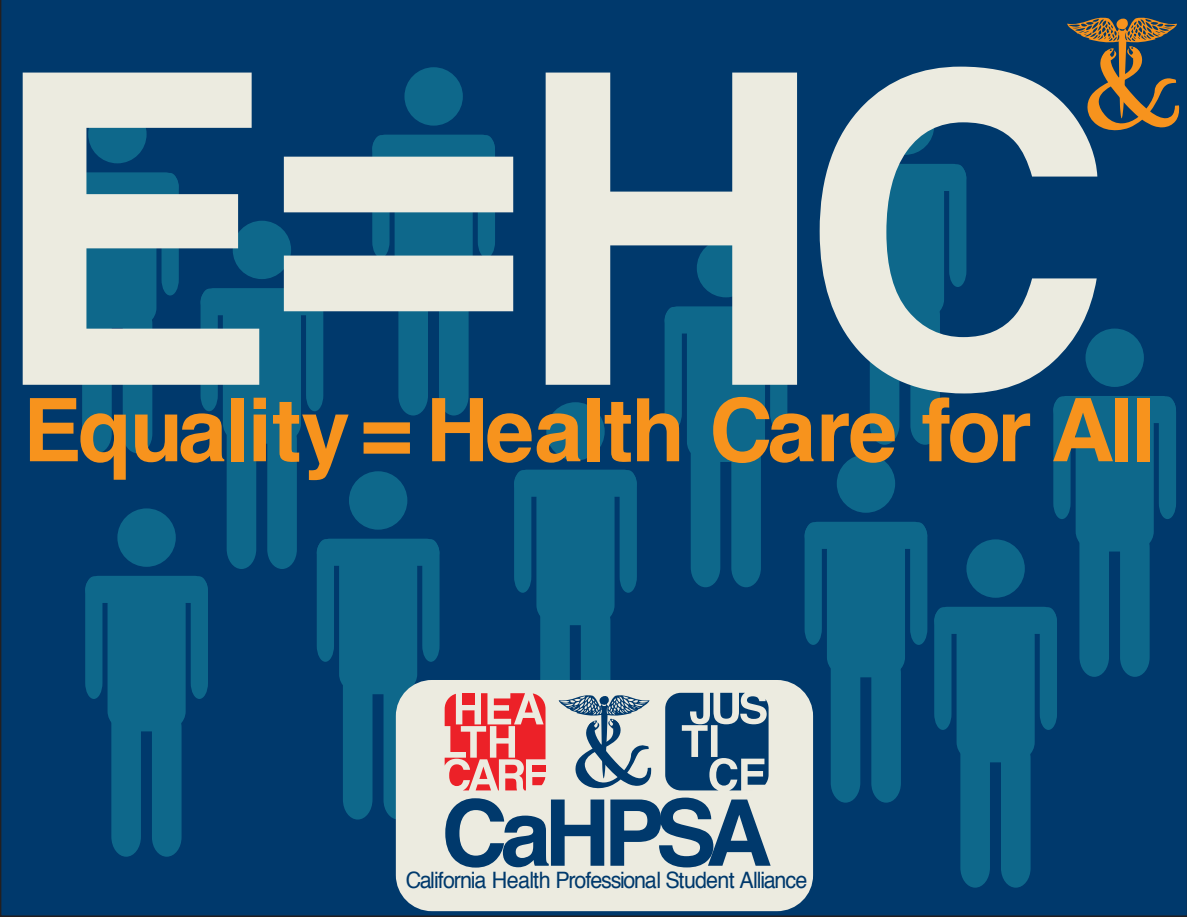
<style>
.page{position:relative;width:1187px;height:917px;background:#fff}
.page>*{position:absolute;margin:0;border:0;box-sizing:border-box;transform-origin:0 0}
.t1{font:700 433.5px "Helvetica";color:#ecebe0}
.t2{font:700 92.1px "Helvetica";letter-spacing:-.08em;color:#00396c}
.t3{font:700 87.6px "Helvetica";letter-spacing:-.02em;color:#f7931d}
.t4{font:22.5px "Helvetica";letter-spacing:-.04em;color:#00396c;scale:.95 1}
</style>
<div class="page">
<div style="left:0;top:0;width:1186px;height:916px;background:#00396c"></div>
<div style="left:78px;top:181px;width:78px;height:147px;background:#0e688b;border-radius:21px"></div>
<div style="left:82px;top:320px;width:30px;height:133px;background:#0e688b"></div>
<div style="left:123px;top:320px;width:29px;height:133px;background:#0e688b"></div>
<div style="left:88px;top:105px;width:59px;height:58px;background:#0e688b;border-radius:50%"></div>
<div style="left:56px;top:172px;width:123px;height:27px;background:#0e688b;border-radius:13px"></div>
<div style="left:56px;top:173px;width:17px;height:122px;background:#0e688b"></div>
<svg style="left:161px;top:173px;width:18px;height:122px"></svg>
<div style="left:223px;top:296px;width:78px;height:147px;background:#0e688b;border-radius:21px"></div>
<div style="left:227px;top:435px;width:29px;height:134px;background:#0e688b"></div>
<div style="left:267px;top:435px;width:30px;height:134px;background:#0e688b"></div>
<div style="left:233px;top:221px;width:58px;height:58px;background:#0e688b;border-radius:50%"></div>
<div style="left:200px;top:288px;width:123px;height:27px;background:#0e688b;border-radius:13px"></div>
<svg style="left:200px;top:289px;width:18px;height:122px"></svg>
<div style="left:306px;top:289px;width:17px;height:122px;background:#0e688b"></div>
<div style="left:394px;top:143px;width:79px;height:147px;background:#0e688b;border-radius:21px"></div>
<div style="left:398px;top:281px;width:30px;height:134px;background:#0e688b"></div>
<div style="left:439px;top:283px;width:29px;height:132px;background:#0e688b"></div>
<div style="left:404px;top:67px;width:59px;height:59px;background:#0e688b;border-radius:50%"></div>
<div style="left:372px;top:135px;width:123px;height:27px;background:#0e688b;border-radius:13px"></div>
<svg style="left:372px;top:135px;width:17px;height:123px"></svg>
<div style="left:478px;top:135px;width:17px;height:123px;background:#0e688b"></div>
<div style="left:546px;top:402px;width:58px;height:58px;background:#0e688b;border-radius:50%"></div>
<div style="left:514px;top:469px;width:122px;height:27px;background:#054a77;border-radius:13px"></div>
<div style="left:687px;top:315px;width:78px;height:147px;background:#0e688b;border-radius:21px"></div>
<div style="left:690px;top:452px;width:30px;height:135px;background:#0e688b"></div>
<div style="left:731px;top:454px;width:30px;height:133px;background:#0e688b"></div>
<div style="left:697px;top:239px;width:58px;height:58px;background:#0e688b;border-radius:50%"></div>
<div style="left:664px;top:306px;width:123px;height:27px;background:#0e688b;border-radius:13px"></div>
<svg style="left:664px;top:307px;width:18px;height:122px"></svg>
<div style="left:770px;top:307px;width:17px;height:122px;background:#0e688b"></div>
<div style="left:866px;top:172px;width:78px;height:147px;background:#0e688b;border-radius:21px"></div>
<div style="left:869px;top:309px;width:30px;height:136px;background:#0e688b"></div>
<div style="left:910px;top:311px;width:30px;height:134px;background:#0e688b"></div>
<div style="left:875px;top:96px;width:59px;height:59px;background:#0e688b;border-radius:50%"></div>
<div style="left:843px;top:164px;width:123px;height:27px;background:#0e688b;border-radius:13px"></div>
<svg style="left:843px;top:164px;width:18px;height:123px"></svg>
<svg style="left:949px;top:164px;width:17px;height:123px"></svg>
<div style="left:827px;top:530px;width:78px;height:147px;background:#0e688b;border-radius:21px"></div>
<div style="left:830px;top:667px;width:30px;height:135px;background:#0e688b"></div>
<div style="left:871px;top:669px;width:30px;height:133px;background:#0e688b"></div>
<div style="left:836px;top:454px;width:59px;height:58px;background:#0e688b;border-radius:50%"></div>
<div style="left:804px;top:521px;width:123px;height:28px;background:#0e688b;border-radius:13px"></div>
<svg style="left:804px;top:522px;width:18px;height:123px"></svg>
<div style="left:910px;top:522px;width:17px;height:123px;background:#0e688b"></div>
<div style="left:339px;top:547px;width:78px;height:147px;background:#0e688b;border-radius:21px"></div>
<div style="left:343px;top:686px;width:29px;height:133px;background:#0e688b"></div>
<svg style="left:383px;top:685px;width:30px;height:134px"></svg>
<div style="left:349px;top:471px;width:58px;height:58px;background:#0e688b;border-radius:50%"></div>
<div style="left:317px;top:538px;width:122px;height:28px;background:#0e688b;border-radius:13px"></div>
<div style="left:317px;top:539px;width:17px;height:122px;background:#0e688b"></div>
<div style="left:108px;top:584px;width:78px;height:147px;background:#0e688b;border-radius:21px"></div>
<div style="left:111px;top:721px;width:30px;height:135px;background:#0e688b"></div>
<div style="left:152px;top:724px;width:29px;height:132px;background:#0e688b"></div>
<div style="left:117px;top:508px;width:59px;height:59px;background:#0e688b;border-radius:50%"></div>
<div style="left:85px;top:576px;width:123px;height:27px;background:#0e688b;border-radius:13px"></div>
<svg style="left:85px;top:576px;width:17px;height:123px"></svg>
<div style="left:191px;top:576px;width:17px;height:123px;background:#0e688b"></div>
<div style="left:1075px;top:404px;width:78px;height:147px;background:#0e688b;border-radius:21px"></div>
<div style="left:1079px;top:542px;width:30px;height:134px;background:#0e688b"></div>
<div style="left:1120px;top:543px;width:29px;height:133px;background:#0e688b"></div>
<div style="left:1085px;top:328px;width:58px;height:59px;background:#0e688b;border-radius:50%"></div>
<div style="left:1053px;top:396px;width:122px;height:27px;background:#0e688b;border-radius:13px"></div>
<svg style="left:1053px;top:396px;width:17px;height:123px"></svg>
<svg style="left:1158px;top:396px;width:18px;height:123px"></svg>
<div style="left:956px;top:615px;width:78px;height:147px;background:#0e688b;border-radius:21px"></div>
<div style="left:960px;top:753px;width:30px;height:134px;background:#0e688b"></div>
<div style="left:1001px;top:754px;width:29px;height:133px;background:#0e688b"></div>
<div style="left:966px;top:539px;width:58px;height:58px;background:#0e688b;border-radius:50%"></div>
<div style="left:934px;top:606px;width:122px;height:28px;background:#0e688b;border-radius:13px"></div>
<svg style="left:934px;top:607px;width:17px;height:123px"></svg>
<svg style="left:1039px;top:607px;width:18px;height:123px"></svg>
<svg style="left:1067px;top:13px;width:112px;height:118px"></svg>
<div style="left:396px;top:680px;width:417px;height:231px;background:#ecebe0;border-radius:36px"></div>
<svg style="left:422px;top:470px;width:229px;height:320px"></svg>
<svg style="left:665px;top:692px;width:103px;height:98px"></svg>
<h1 class="t1" style="left:513px;top:51px;width:602px">HC</h1>
<h1 class="t1" style="left:-12px;top:51px;width:291px">E</h1>
<h3 class="t3" style="left:23px;top:394px;width:1134px">Equality= Health Care for All</h3>
<h1 class="t1" style="left:268px;top:15px;width:255px">=</h1>
<h2 class="t2" style="left:441px;top:794px;width:332px">CaHPSA</h2>
<p class="t4" style="left:406px;top:871px;width:424px">California Health Professional Student Alliance</p>
</div>
